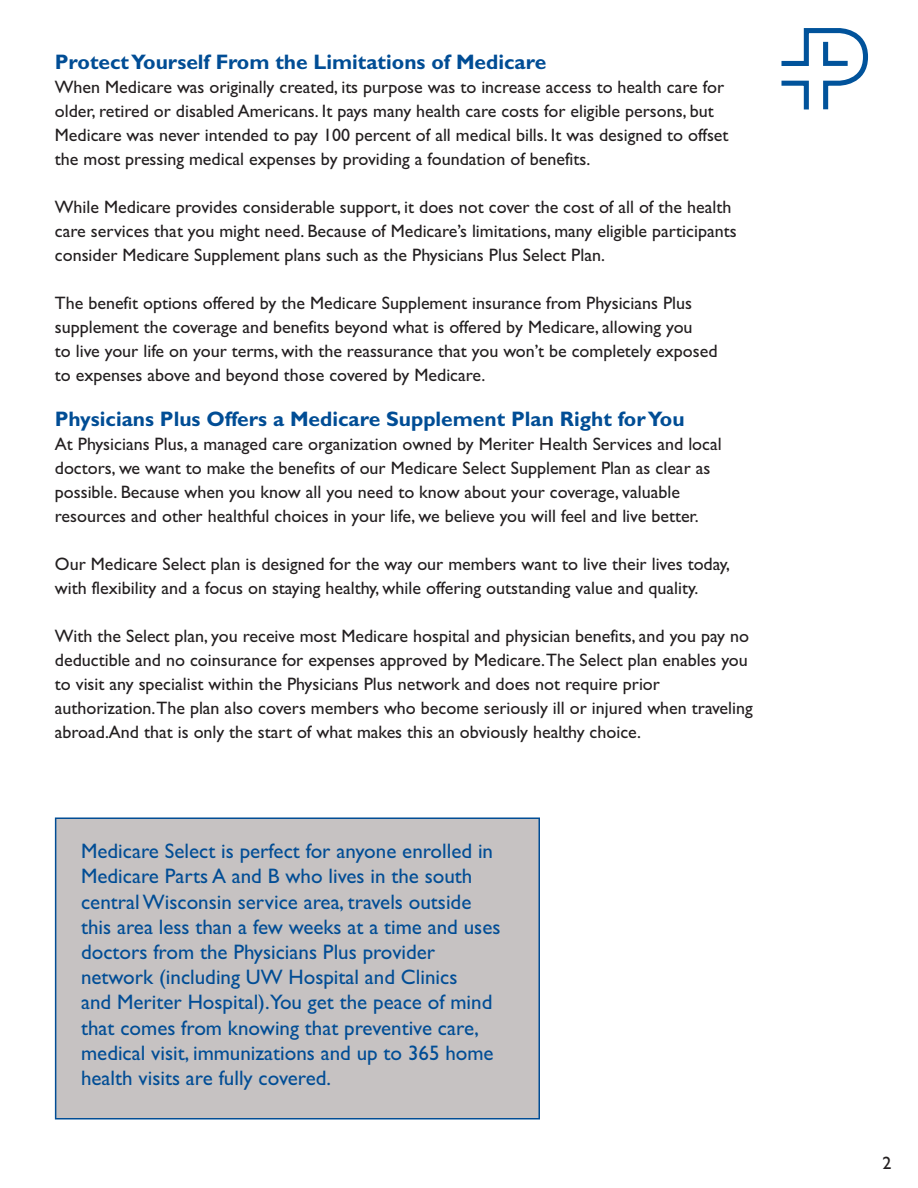
<style>
.page{position:relative;width:918px;height:1188px;background:#fff}
.page>*{position:absolute;margin:0;border:0;box-sizing:border-box;transform-origin:0 0}
.t1{font:21px/25.2px "Gill Sans";color:#014d95}
.t2{font:700 21px "Gill Sans";color:#014d95}
.t3{font:18px/24px "Gill Sans";color:#231f20}
</style>
<div class="page">
<div style="left:56px;top:819px;width:482px;height:299px;background:#c6c2c2"></div>
<div style="left:55px;top:818px;width:485px;height:302px;border:2px solid #014d95"></div>
<svg style="left:782px;top:28px;width:86px;height:81px"></svg>
<p class="t2" style="left:55px;top:49px;width:493px">ProtectYourself From the Limitations of Medicare</p>
<p class="t3" style="left:55px;top:74px;width:675px">When Medicare was originally created, its purpose was to increase access to health care for older, retired or disabled Americans. It pays many health care costs for eligible persons, but Medicare was never intended to pay 100 percent of all medical bills. It was designed to offset the most pressing medical expenses by providing a foundation of benefits.</p>
<p class="t3" style="left:55px;top:194px;width:683px">While Medicare provides considerable support, it does not cover the cost of all of the health care services that you might need. Because of Medicare’s limitations, many eligible participants consider Medicare Supplement plans such as the Physicians Plus Select Plan.</p>
<p class="t3" style="left:55px;top:290px;width:664px">The benefit options offered by the Medicare Supplement insurance from Physicians Plus supplement the coverage and benefits beyond what is offered by Medicare, allowing you<br>to live your life on your terms, with the reassurance that you won’t be completely exposed to expenses above and beyond those covered by Medicare.</p>
<p class="t2" style="left:55px;top:406px;width:631px">Physicians Plus Offers a Medicare Supplement Plan Right forYou</p>
<p class="t3" style="left:55px;top:432px;width:668px">At Physicians Plus, a managed care organization owned by Meriter Health Services and local doctors, we want to make the benefits of our Medicare Select Supplement Plan as clear as possible. Because when you know all you need to know about your coverage, valuable resources and other healthful choices in your life, we believe you will feel and live better.</p>
<p class="t3" style="left:55px;top:552px;width:677px">Our Medicare Select plan is designed for the way our members want to live their lives today, with flexibility and a focus on staying healthy, while offering outstanding value and quality.</p>
<p class="t3" style="left:55px;top:624px;width:699px">With the Select plan, you receive most Medicare hospital and physician benefits, and you pay no deductible and no coinsurance for expenses approved by Medicare.The Select plan enables you to visit any specialist within the Physicians Plus network and does not require prior authorization.The plan also covers members who become seriously ill or injured when traveling abroad.And that is only the start of what makes this an obviously healthy choice.</p>
<p class="t1" style="left:81px;top:838px;width:421px">Medicare Select is perfect for anyone enrolled in Medicare Parts A and B who lives in the south centralWisconsin service area, travels outside this area less than a few weeks at a time and uses doctors from the Physicians Plus provider network (including UW Hospital and Clinics<br>and Meriter Hospital).You get the peace of mind that comes from knowing that preventive care, medical visit, immunizations and up to 365 home health visits are fully covered.</p>
<p class="t3" style="left:883px;top:1151px;width:10px">2</p>
</div>
